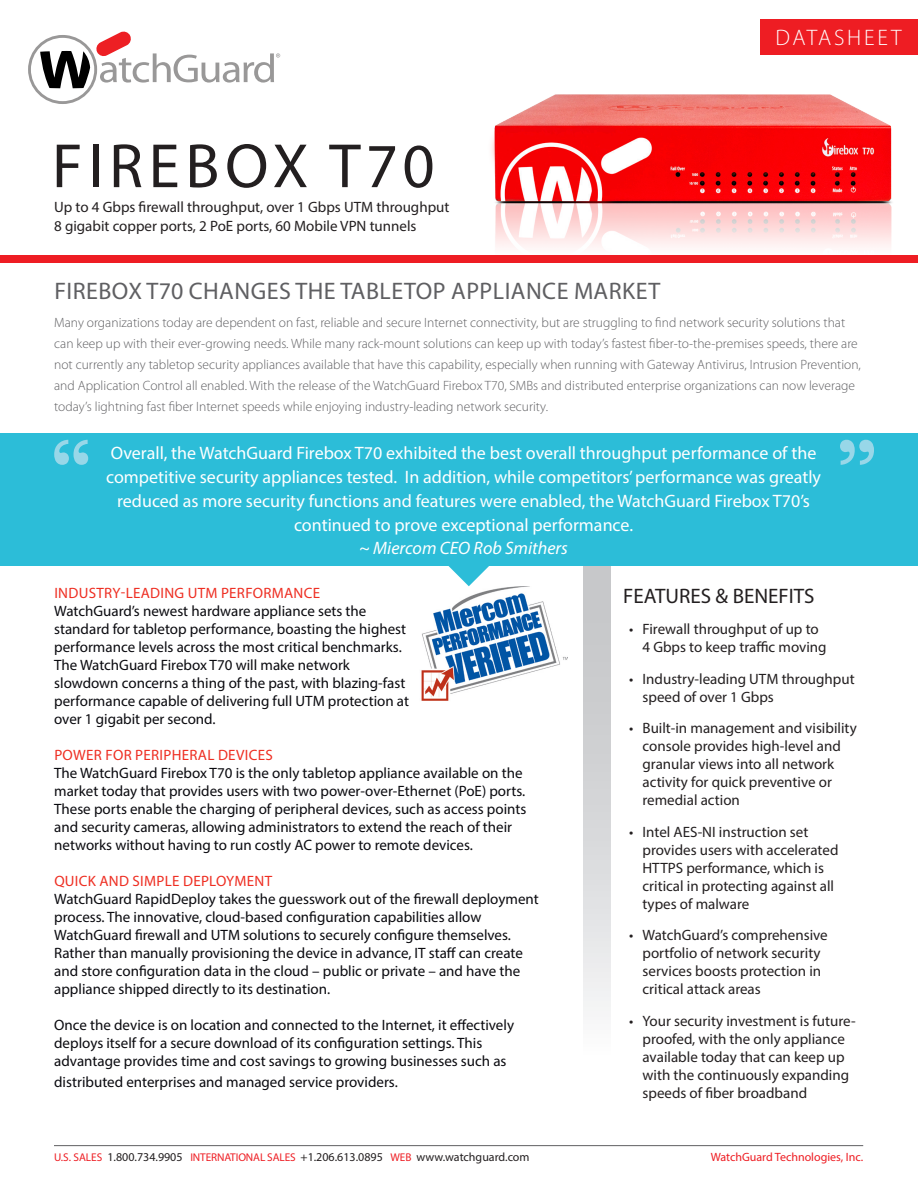
<style>
.page{position:relative;width:918px;height:1188px;background:#fff}
.page>*{position:absolute;margin:0;border:0;box-sizing:border-box;transform-origin:0 0}
._2011_ds_-_Title{font:63px "Myriad Pro";letter-spacing:.09em;color:#231f20}
.SubTitel12_12{font:24px "Myriad Pro";letter-spacing:.02em;color:#5f5f62}
._2011_ds_-_red_subhe{font:300 22.5px "Myriad Pro";letter-spacing:.12em;color:#fff}
._2011_ds_-_body_copy{font:21px "Myriad Pro";color:#231f20}
._2011_ds_-_red_subhe-2{font:18px/23.7px "Myriad Pro";color:#fff;text-align:center}
.SubTitel12_12-2{font:15px/18px "Myriad Pro";color:#0a0a0f}
._2011_ds_-_red_subhe-3{font:15px/18px "Myriad Pro";color:#231f20}
._2011_ds_-_body_copy-2{font:15px "Myriad Pro";letter-spacing:.02em;color:#ee2e22}
.SubTitel12_12-3{font:300 13.5px/21px "Myriad Pro";color:#5f5f62}
.t1{font:12px "Myriad Pro";color:#231f20}
.t2{font:12px "Myriad Pro";color:#ee1d23}
.s1{font-style:italic}
.s2{font-size:11.25px;color:#ee1d23}
</style>
<div class="page">
<div style="left:583px;top:523px;width:27px;height:622px;background:linear-gradient(to bottom,#b8b9bc,#fff)"></div>
<div style="left:760px;top:20px;width:158px;height:35px;background:#ee1d23"></div>
<hr style="left:54px;top:1145px;width:809px;height:1px;background:#5f5f62">
<svg style="left:28px;top:32px;width:252px;height:72px"></svg>
<img style="left:491px;top:94px;width:401px;height:153px">
<img style="left:421px;top:586px;width:147px;height:115px">
<div style="left:0;top:433px;width:918px;height:133px;background:#2cbdd8"></div>
<svg style="left:448px;top:566px;width:41px;height:20px"></svg>
<svg style="left:54px;top:440px;width:34px;height:25px"></svg>
<svg style="left:840px;top:440px;width:34px;height:25px"></svg>
<div style="left:0;top:255px;width:918px;height:7px;background:#ee1d23"></div>
<p class="_2011_ds_-_Title" style="left:52px;top:127px;width:384px">FIREBOX T70</p>
<p class="_2011_ds_-_red_subhe-3" style="left:54px;top:198px;width:397px">Up to 4 Gbps firewall throughput, over 1 Gbps UTM throughput</p>
<p class="_2011_ds_-_red_subhe-3" style="left:54px;top:217px;width:364px">8 gigabit copper ports, 2 PoE ports, 60 Mobile VPN tunnels</p>
<p class="_2011_ds_-_red_subhe" style="left:776px;top:24px;width:127px">DATASHEET</p>
<p class="SubTitel12_12" style="left:54px;top:276px;width:607px">FIREBOX T70 CHANGES THE TABLETOP APPLIANCE MARKET</p>
<p class="SubTitel12_12-3" style="left:54px;top:311px;width:808px">Many organizations today are dependent on fast, reliable and secure Internet connectivity, but are struggling to find network security solutions that can keep up with their ever-growing needs. While many rack-mount solutions can keep up with today’s fastest fiber-to-the-premises speeds, there are not currently any tabletop security appliances available that have this capability, especially when running with Gateway Antivirus, Intrusion Prevention, and Application Control all enabled. With the release of the WatchGuard Firebox T70, SMBs and distributed enterprise organizations can now leverage today’s lightning fast fiber Internet speeds while enjoying industry-leading network security.</p>
<p class="_2011_ds_-_red_subhe-2" style="left:106px;top:441px;width:716px">Overall, the WatchGuard Firebox T70 exhibited the best overall throughput performance of the competitive security appliances tested. In addition, while competitors’ performance was greatly reduced as more security functions and features were enabled, the WatchGuard Firebox T70’s continued to prove exceptional performance.<br><span class="s1">~ Miercom CEO Rob Smithers</span></p>
<p class="_2011_ds_-_body_copy-2" style="left:54px;top:584px;width:267px">INDUSTRY-LEADING UTM PERFORMANCE</p>
<p class="SubTitel12_12-2" style="left:54px;top:602px;width:356px">WatchGuard’s newest hardware appliance sets the standard for tabletop performance, boasting the highest performance levels across the most critical benchmarks.<br>The WatchGuard Firebox T70 will make network slowdown concerns a thing of the past, with blazing-fast performance capable of delivering full UTM protection at over 1 gigabit per second.</p>
<p class="_2011_ds_-_body_copy-2" style="left:54px;top:746px;width:220px">POWER FOR PERIPHERAL DEVICES</p>
<p class="SubTitel12_12-2" style="left:54px;top:764px;width:474px">The WatchGuard Firebox T70 is the only tabletop appliance available on the market today that provides users with two power-over-Ethernet (PoE) ports.<br>These ports enable the charging of peripheral devices, such as access points and security cameras, allowing administrators to extend the reach of their networks without having to run costly AC power to remote devices.</p>
<p class="_2011_ds_-_body_copy-2" style="left:54px;top:872px;width:219px">QUICK AND SIMPLE DEPLOYMENT</p>
<p class="SubTitel12_12-2" style="left:54px;top:890px;width:486px">WatchGuard RapidDeploy takes the guesswork out of the firewall deployment process. The innovative, cloud-based configuration capabilities allow WatchGuard firewall and UTM solutions to securely configure themselves.<br>Rather than manually provisioning the device in advance, IT staff can create and store configuration data in the cloud – public or private – and have the appliance shipped directly to its destination.</p>
<p class="SubTitel12_12-2" style="left:54px;top:1016px;width:461px">Once the device is on location and connected to the Internet, it effectively deploys itself for a secure download of its configuration settings. This advantage provides time and cost savings to growing businesses such as</p>
<p class="SubTitel12_12-2" style="left:54px;top:1073px;width:345px">distributed enterprises and managed service providers.</p>
<p class="t1" style="left:54px;top:1150px;width:477px"><span class="s2">U.S. SALES</span> 1.800.734.9905 <span class="s2">INTERNATIONAL SALES</span> +1.206.613.0895 <span class="s2">WEB</span> www.watchguard.com</p>
<p class="_2011_ds_-_body_copy" style="left:623px;top:583px;width:193px">FEATURES &amp; BENEFITS</p>
<p class="_2011_ds_-_red_subhe-3" style="left:643px;top:620px;width:186px;text-indent:-14px">• Firewall throughput of up to<br>4 Gbps to keep traffic moving</p>
<p class="_2011_ds_-_red_subhe-3" style="left:643px;top:670px;width:214px;text-indent:-14px">• Industry-leading UTM throughput speed of over 1 Gbps</p>
<p class="_2011_ds_-_red_subhe-3" style="left:643px;top:719px;width:216px;text-indent:-14px">• Built-in management and visibility console provides high-level and granular views into all network activity for quick preventive or remedial action</p>
<p class="_2011_ds_-_red_subhe-3" style="left:643px;top:823px;width:197px;text-indent:-14px">• Intel AES-NI instruction set provides users with accelerated<br>HTTPS performance, which is critical in protecting against all types of malware</p>
<p class="_2011_ds_-_red_subhe-3" style="left:643px;top:926px;width:187px;text-indent:-14px">• WatchGuard’s comprehensive portfolio of network security services boosts protection in critical attack areas</p>
<p class="_2011_ds_-_red_subhe-3" style="left:643px;top:1012px;width:215px;text-indent:-14px">• Your security investment is future&shy;proofed, with the only appliance available today that can keep up with the continuously expanding speeds of fiber broadband</p>
<p class="t2" style="left:711px;top:1150px;width:154px">WatchGuard Technologies, Inc.</p>
</div>
